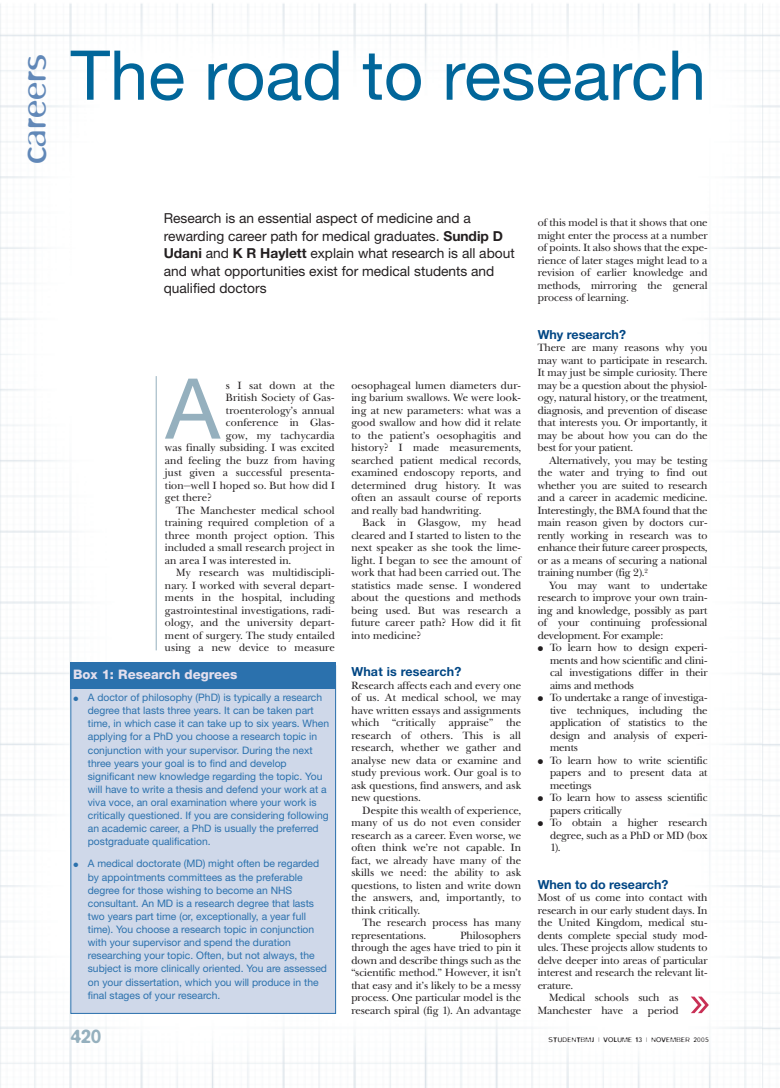
<style>
.page{position:relative;width:780px;height:1088px;background:#fff}
.page>*{position:absolute;margin:0;border:0;box-sizing:border-box;transform-origin:0 0}
.t1{font:84px "Helvetica Neue";color:#95b0be}
.t2{font:68.75px "Helvetica Neue";color:#01669a}
.t3{font:300 37.5px "Blur";letter-spacing:-.005em;color:#6188b8}
.t4{font:500 20px "Blur";color:#95b0be}
.t5{font:13.75px/17.5px "Helvetica Neue";color:#231f20}
.t6{font:800 13.12px "Helvetica Neue";color:#e3dfee}
.t7{font:700 12.5px "Helvetica Neue";color:#004684}
.t8{font:10.25px/12.5px "Baskerville New BQ";letter-spacing:.015em;color:#231f20;text-align:justify}
.t9{font:10.25px/13.1px "Helvetica Neue";color:#2b71ad}
.t10{font:10.25px "Baskerville New BQ";letter-spacing:-.005em;color:#231f20}
.t11{font:300 7.5px "Blur";letter-spacing:.045em;color:#231f20}
.s1{font-weight:700}
</style>
<div class="page">
<img style="left:0;top:3px;width:779px;height:1085px">
<svg style="left:691px;top:996px;width:17px;height:17px"></svg>
<div style="left:71px;top:666px;width:264px;height:347px;background:#cfd8e9"></div>
<div style="left:70px;top:662px;width:266px;height:27px;background:#2b71ad"></div>
<hr style="left:156px;top:376px;width:1px;height:274px;background:#95b0be">
<h3 class="t3" style="left:22px;top:164px;width:111px;rotate:-90deg">careers</h3>
<h2 class="t2" style="left:70px;top:51px;width:637px">The road to research</h2>
<h3 class="t5" style="left:164px;top:211px;width:352px">Research is an essential aspect of medicine and a rewarding career path for medical graduates. <span class="s1">Sundip D Udani</span> and <span class="s1">K R Haylett</span> explain what research is all about and what opportunities exist for medical students and qualified doctors</h3>
<h1 class="t1" style="left:165px;top:379px;width:56px">A</h1>
<p class="t8" style="left:226px;top:380px;width:110px">s I sat down at the</p>
<p class="t8" style="left:226px;top:393px;width:110px">British Society of Gas-</p>
<p class="t8" style="left:226px;top:405px;width:110px">troenterology’s annual</p>
<p class="t8" style="left:226px;top:418px;width:110px">conference in Glas-</p>
<p class="t8" style="left:226px;top:430px;width:110px">gow, my tachycardia</p>
<p class="t8" style="left:165px;top:443px;width:171px">was finally subsiding. I was excited</p>
<p class="t8" style="left:165px;top:455px;width:171px">and feeling the buzz from having</p>
<p class="t8" style="left:165px;top:468px;width:171px">just given a successful presenta-</p>
<p class="t8" style="left:165px;top:480px;width:171px">tion—well I hoped so. But how did I</p>
<p class="t8" style="left:165px;top:493px;width:48px">get there?</p>
<p class="t8" style="left:176px;top:505px;width:160px">The Manchester medical school</p>
<p class="t8" style="left:165px;top:518px;width:171px">training required completion of a</p>
<p class="t8" style="left:165px;top:530px;width:171px">three month project option. This</p>
<p class="t8" style="left:165px;top:543px;width:171px">included a small research project in</p>
<p class="t8" style="left:165px;top:555px;width:128px">an area I was interested in.</p>
<p class="t8" style="left:176px;top:568px;width:160px">My research was multidiscipli-</p>
<p class="t8" style="left:165px;top:580px;width:171px">nary. I worked with several depart-</p>
<p class="t8" style="left:165px;top:593px;width:171px">ments in the hospital, including</p>
<p class="t8" style="left:165px;top:605px;width:171px">gastrointestinal investigations, radi-</p>
<p class="t8" style="left:165px;top:618px;width:171px">ology, and the university depart-</p>
<p class="t8" style="left:165px;top:630px;width:171px">ment of surgery. The study entailed</p>
<p class="t8" style="left:165px;top:643px;width:171px">using a new device to measure</p>
<p class="t6" style="left:73px;top:669px;width:166px">Box 1: Research degrees</p>
<p class="t9" style="left:88px;top:692px;width:243px;text-indent:-14px">● A doctor of philosophy (PhD) is typically a research degree that lasts three years. It can be taken part time, in which case it can take up to six years. When applying for a PhD you choose a research topic in conjunction with your supervisor. During the next three years your goal is to find and develop significant new knowledge regarding the topic. You will have to write a thesis and defend your work at a viva voce, an oral examination where your work is critically questioned. If you are considering following an academic career, a PhD is usually the preferred postgraduate qualification.</p>
<p class="t9" style="left:88px;top:858px;width:241px;text-indent:-14px">● A medical doctorate (MD) might often be regarded by appointments committees as the preferable degree for those wishing to become an NHS consultant. An MD is a research degree that lasts two years part time (or, exceptionally, a year full time). You choose a research topic in conjunction with your supervisor and spend the duration researching your topic. Often, but not always, the subject is more clinically oriented. You are assessed on your dissertation, which you will produce in the final stages of your research.</p>
<p class="t8" style="left:351px;top:380px;width:171px">oesophageal lumen diameters dur&shy;ing barium swallows. We were look&shy;ing at new parameters: what was a good swallow and how did it relate to the patient’s oesophagitis and history? I made measurements, searched patient medical records, examined endoscopy reports, and determined drug history. It was often an assault course of reports and really bad handwriting.</p>
<p class="t8" style="left:351px;top:518px;width:171px;text-indent:11px">Back in Glasgow, my head cleared and I started to listen to the next speaker as she took the lime&shy;light. I began to see the amount of work that had been carried out. The statistics made sense. I wondered about the questions and methods being used. But was research a future career path? How did it fit into medicine?</p>
<p class="t7" style="left:351px;top:667px;width:112px">What is research?</p>
<p class="t8" style="left:351px;top:680px;width:171px">Research affects each and every one of us. At medical school, we may have written essays and assignments which</p>
<p class="t8" style="left:351px;top:718px;width:171px;text-indent:155px">the research of others. This is all research, whether we gather and analyse new data or examine and study previous work. Our goal is to ask questions, find answers, and ask new questions.</p>
<p class="t8" style="left:351px;top:805px;width:171px;text-indent:11px">Despite this wealth of experience, many of us do not even consider research as a career. Even worse, we often think we’re not capable. In fact, we already have many of the skills we need: the ability to ask questions, to listen and write down the answers, and, importantly, to think critically.</p>
<p class="t8" style="left:351px;top:918px;width:171px;text-indent:11px">The research process has many representations.</p>
<p class="t8" style="left:392px;top:718px;width:45px">“critically</p>
<p class="t8" style="left:448px;top:718px;width:46px">appraise”</p>
<p class="t8" style="left:351px;top:930px;width:171px;text-indent:109px">Philosophers through the ages have tried to pin it down and describe things such as the “scientific method.” However, it isn’t that easy and it’s likely to be a messy process. One particular model is the research spiral (fig 1). An advantage</p>
<p class="t8" style="left:537px;top:218px;width:171px">of this model is that it shows that one might enter the process at a number of points. It also shows that the expe&shy;rience of later stages might lead to a revision of earlier knowledge and methods, mirroring the general process of learning.</p>
<p class="t7" style="left:537px;top:330px;width:90px">Why research?</p>
<p class="t8" style="left:537px;top:343px;width:171px">There are many reasons why you may want to participate in research.<br>It may just be simple curiosity. There may be a question about the physiol&shy;ogy, natural history, or the treatment, diagnosis, and prevention of disease that interests you. Or importantly, it may be about how you can do the best for your patient.</p>
<p class="t8" style="left:537px;top:455px;width:171px;text-indent:11px">Alternatively, you may be testing the water and trying to find out whether you are suited to research and a career in academic medicine.<br>Interestingly, the BMA found that the main reason given by doctors cur&shy;rently working in research was to enhance their future career prospects, or as a means of securing a national training number (fig 2).<sup>2</sup></p>
<p class="t8" style="left:537px;top:580px;width:171px;text-indent:11px">You may want to undertake research to improve your own train&shy;ing and knowledge, possibly as part of your continuing professional development. For example:</p>
<p class="t8" style="left:550px;top:643px;width:159px;text-indent:-12px">● To learn how to design experi&shy;ments and how scientific and clini&shy;cal investigations differ in their aims and methods</p>
<p class="t8" style="left:550px;top:693px;width:159px;text-indent:-12px">● To undertake a range of investiga&shy;tive techniques, including the application of statistics to the design and analysis of experi&shy;ments</p>
<p class="t8" style="left:550px;top:755px;width:159px;text-indent:-12px">● To learn how to write scientific papers and to present data at meetings</p>
<p class="t8" style="left:550px;top:793px;width:159px;text-indent:-12px">● To learn how to assess scientific papers critically</p>
<p class="t8" style="left:550px;top:818px;width:159px;text-indent:-12px">● To obtain a higher research degree, such as a PhD or MD (box 1).</p>
<p class="t7" style="left:537px;top:880px;width:132px">When to do research?</p>
<p class="t8" style="left:537px;top:893px;width:171px">Most of us come into contact with</p>
<p class="t8" style="left:537px;top:905px;width:171px">research in our early student days. In</p>
<p class="t8" style="left:537px;top:918px;width:171px">the United Kingdom, medical stu-</p>
<p class="t8" style="left:537px;top:930px;width:171px">dents complete special study mod-</p>
<p class="t10" style="left:537px;top:944px;width:171px">ules. These projects allow students to</p>
<p class="t8" style="left:537px;top:955px;width:171px">delve deeper into areas of particular</p>
<p class="t8" style="left:537px;top:968px;width:171px">interest and research the relevant lit-</p>
<p class="t10" style="left:537px;top:981px;width:37px">erature.</p>
<p class="t8" style="left:549px;top:993px;width:131px">Medical schools such as</p>
<p class="t8" style="left:537px;top:1005px;width:142px">Manchester have a period</p>
<h3 class="t4" style="left:70px;top:1029px;width:32px">420</h3>
<p class="t11" style="left:548px;top:1037px;width:161px">STUDENTBMJ | VOLUME 13 | NOVEMBER 2005</p>
</div>
